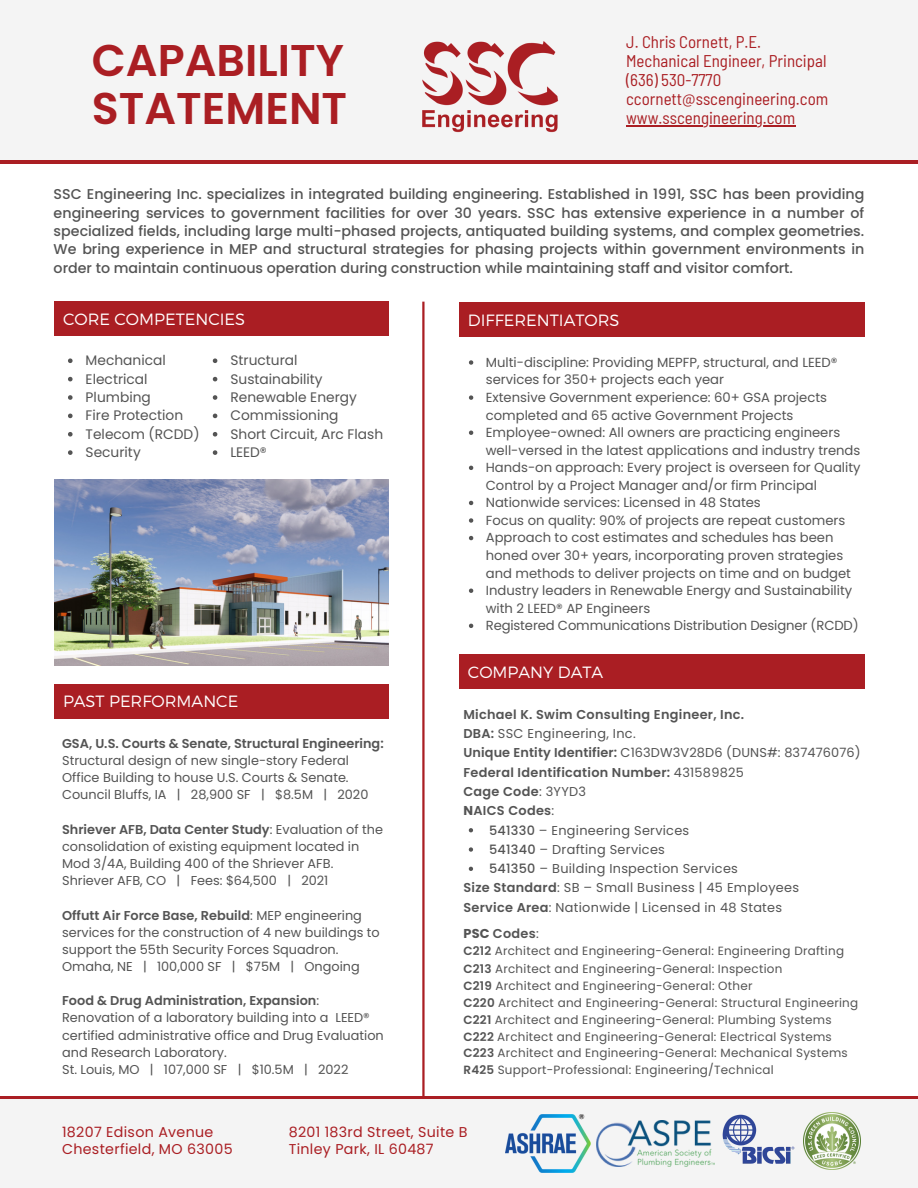
<style>
.page{position:relative;width:918px;height:1188px;background:#fff}
.page>*{position:absolute;margin:0;border:0;box-sizing:border-box;transform-origin:0 0}
.t1{font:600 44.4px "Poppins";color:#aa1e23}
.t2{font:semi-condensed 16.95px "Barlow";color:#aa1e23}
.t3{font:300 16.35px "Montserrat";color:#fff}
.t4{font:500 14.25px/18.3px "Poppins";color:#545454;text-align:justify}
.t5{font:14.25px "Poppins";letter-spacing:.02em;color:#aa1e23}
.t6{font:13.8px "Poppins";color:#545454}
.t7{font:13.2px/17.5px "Poppins";color:#545454}
.t8{font:12.9px/17.1px "Poppins";color:#545454}
.t9{font:12.9px "Poppins";letter-spacing:.02em;color:#545454}
.t10{font:600 12.9px "Poppins";letter-spacing:.02em;color:#545454}
.t11{font:12px "Poppins";letter-spacing:.02em;color:#545454}
.s1{font-weight:600}
.s2{font-weight:400}
.s3{font-weight:700}
.s4{font-weight:500}
</style>
<div class="page">
<div style="left:0;top:129px;width:918px;height:34px;background:#aa1e23"></div>
<div style="left:0;top:0;width:918px;height:160px;background:#f4f4f4"></div>
<hr style="left:422px;top:302px;width:3px;height:795px;background:#aa1e23">
<div style="left:54px;top:684px;width:335px;height:34px;background:#aa1e23"></div>
<div style="left:54px;top:302px;width:335px;height:34px;background:#aa1e23"></div>
<div style="left:459px;top:302px;width:405px;height:35px;background:#aa1e23"></div>
<div style="left:459px;top:654px;width:405px;height:35px;background:#aa1e23"></div>
<div style="left:0;top:1097px;width:918px;height:34px;background:linear-gradient(to right,#f4f4f4,#f4f4f4)"></div>
<div style="left:0;top:1100px;width:918px;height:88px;background:#f4f4f4"></div>
<img style="left:54px;top:479px;width:334px;height:186px">
<img style="left:422px;top:41px;width:137px;height:92px">
<img style="left:597px;top:1121px;width:118px;height:46px">
<img style="left:506px;top:1115px;width:84px;height:57px">
<img style="left:803px;top:1113px;width:57px;height:57px">
<img style="left:722px;top:1114px;width:73px;height:50px">
<svg style="left:469px;top:828px;width:4px;height:4px"></svg>
<svg style="left:469px;top:847px;width:4px;height:5px"></svg>
<svg style="left:469px;top:867px;width:4px;height:4px"></svg>
<svg style="left:469px;top:360px;width:4px;height:5px"></svg>
<svg style="left:469px;top:395px;width:4px;height:5px"></svg>
<svg style="left:469px;top:431px;width:4px;height:4px"></svg>
<svg style="left:469px;top:466px;width:4px;height:4px"></svg>
<svg style="left:469px;top:501px;width:4px;height:4px"></svg>
<svg style="left:469px;top:518px;width:4px;height:5px"></svg>
<svg style="left:469px;top:536px;width:4px;height:4px"></svg>
<svg style="left:469px;top:589px;width:4px;height:4px"></svg>
<svg style="left:469px;top:624px;width:4px;height:4px"></svg>
<svg style="left:68px;top:358px;width:5px;height:5px"></svg>
<svg style="left:68px;top:377px;width:5px;height:4px"></svg>
<svg style="left:68px;top:395px;width:5px;height:5px"></svg>
<svg style="left:68px;top:414px;width:5px;height:4px"></svg>
<svg style="left:68px;top:432px;width:5px;height:5px"></svg>
<svg style="left:68px;top:450px;width:5px;height:5px"></svg>
<svg style="left:213px;top:358px;width:4px;height:5px"></svg>
<svg style="left:213px;top:377px;width:4px;height:4px"></svg>
<svg style="left:213px;top:395px;width:4px;height:5px"></svg>
<svg style="left:213px;top:414px;width:4px;height:4px"></svg>
<svg style="left:213px;top:432px;width:4px;height:5px"></svg>
<svg style="left:213px;top:450px;width:4px;height:5px"></svg>
<hr style="left:626px;top:125px;width:169px;height:1px;background:#aa1e23">
<p class="t1" style="left:92px;top:29px;width:254px">CAPABILITY</p>
<p class="t1" style="left:92px;top:77px;width:257px">STATEMENT</p>
<p class="t2" style="left:626px;top:31px;width:137px">J. Chris Cornett, P.E.</p>
<p class="t2" style="left:626px;top:50px;width:202px">Mechanical Engineer, Principal</p>
<p class="t2" style="left:626px;top:69px;width:97px">(636) 530-7770</p>
<p class="t2" style="left:626px;top:88px;width:204px">ccornett@sscengineering.com</p>
<p class="t2" style="left:626px;top:107px;width:171px">www.sscengineering.com</p>
<p class="t4" style="left:54px;top:185px;width:812px">SSC Engineering Inc. specializes in integrated building engineering. Established in 1991, SSC has been providing engineering services to government facilities for over 30 years. SSC has extensive experience in a number of specialized fields, including large multi-phased projects, antiquated building systems, and complex geometries.<br>We bring experience in MEP and structural strategies for phasing projects within government environments in order to maintain continuous operation during construction while maintaining staff and visitor comfort.</p>
<p class="t3" style="left:63px;top:309px;width:184px">CORE COMPETENCIES</p>
<p class="t3" style="left:468px;top:309px;width:153px">DIFFERENTIATORS</p>
<p class="t6" style="left:86px;top:351px;width:82px">Mechanical</p>
<p class="t6" style="left:86px;top:369px;width:63px">Electrical</p>
<p class="t6" style="left:86px;top:388px;width:67px">Plumbing</p>
<p class="t6" style="left:86px;top:406px;width:99px">Fire Protection</p>
<p class="t6" style="left:86px;top:424px;width:115px">Telecom (RCDD)</p>
<p class="t6" style="left:86px;top:443px;width:57px">Security</p>
<p class="t6" style="left:230px;top:351px;width:69px">Structural</p>
<p class="t6" style="left:230px;top:369px;width:94px">Sustainability</p>
<p class="t6" style="left:230px;top:388px;width:128px">Renewable Energy</p>
<p class="t6" style="left:230px;top:406px;width:110px">Commissioning</p>
<p class="t6" style="left:230px;top:424px;width:154px">Short Circuit, Arc Flash</p>
<p class="t6" style="left:230px;top:443px;width:38px">LEED®</p>
<p class="t3" style="left:63px;top:691px;width:177px">PAST PERFORMANCE</p>
<p class="t8" style="left:62px;top:735px;width:323px"><span class="s1">GSA, U.S. Courts &amp; Senate, Structural Engineering:<br></span>Structural design of new single-story Federal<br>Office Building to house U.S. Courts &amp; Senate.</p>
<p class="t8" style="left:62px;top:786px;width:308px">Council Bluffs, IA | 28,900 SF | $8.5M | 2020</p>
<p class="t8" style="left:62px;top:821px;width:322px"><span class="s1">Shriever AFB, Data Center Study</span>: Evaluation of the consolidation of existing equipment located in<br>Mod 3/4A, Building 400 of the Shriever AFB.</p>
<p class="t8" style="left:62px;top:872px;width:268px">Shriever AFB, CO | Fees: $64,500 | 2021</p>
<p class="t8" style="left:62px;top:906px;width:319px"><span class="s1">Offutt Air Force Base, Rebuild</span>: MEP engineering services for the construction of 4 new buildings to support the 55th Security Forces Squadron.<br>Omaha, NE | 100,000 SF | $75M | Ongoing</p>
<p class="t8" style="left:62px;top:992px;width:323px"><span class="s1">Food &amp; Drug Administration, Expansion</span>:<br>Renovation of a laboratory building into a LEED® certified administrative office and Drug Evaluation and Research Laboratory.</p>
<p class="t8" style="left:62px;top:1061px;width:288px">St. Louis, MO | 107,000 SF | $10.5M | 2022</p>
<p class="t7" style="left:486px;top:354px;width:353px">Multi-discipline: Providing MEPFP, structural, and LEED® services for 350+ projects each year</p>
<p class="t7" style="left:486px;top:389px;width:343px">Extensive Government experience: 60+ GSA projects completed and 65 active Government Projects</p>
<p class="t7" style="left:486px;top:424px;width:376px">Employee-owned: All owners are practicing engineers well-versed in the latest applications and industry trends</p>
<p class="t7" style="left:486px;top:459px;width:376px">Hands-on approach: Every project is overseen for Quality<br>Control by a Project Manager and/or firm Principal</p>
<p class="t7" style="left:486px;top:494px;width:277px">Nationwide services: Licensed in 48 States</p>
<p class="t7" style="left:486px;top:512px;width:361px">Focus on quality: 90% of projects are repeat customers</p>
<p class="t7" style="left:486px;top:529px;width:367px">Approach to cost estimates and schedules has been honed over 30+ years, incorporating proven strategies and methods to deliver projects on time and on budget</p>
<p class="t7" style="left:486px;top:582px;width:368px">Industry leaders in Renewable Energy and Sustainability with 2 LEED® AP Engineers</p>
<p class="t7" style="left:486px;top:617px;width:374px">Registered Communications Distribution Designer (RCDD)</p>
<p class="t3" style="left:468px;top:661px;width:137px">COMPANY DATA</p>
<p class="t10" style="left:463px;top:705px;width:282px">Michael K. Swim Consulting Engineer, Inc.</p>
<p class="t9" style="left:463px;top:725px;width:174px"><span class="s1">DBA:</span> SSC Engineering, Inc.</p>
<p class="t8" style="left:463px;top:744px;width:399px"><span class="s1">Unique Entity Identifier:</span> C163DW3V28D6 (DUNS#: 837476076)</p>
<p class="t10" style="left:463px;top:763px;width:282px">Federal Identification Number: <span class="s2">431589825</span></p>
<p class="t10" style="left:463px;top:782px;width:124px">Cage Code<span class="s2">: 3YYD3</span></p>
<p class="t10" style="left:463px;top:802px;width:92px"><span class="s3">N</span>AICS Codes<span class="s2">:</span></p>
<p class="t9" style="left:489px;top:821px;width:202px"><span class="s4">541330</span> – Engineering Services</p>
<p class="t9" style="left:489px;top:840px;width:178px"><span class="s4">541340</span> – Drafting Services</p>
<p class="t9" style="left:489px;top:860px;width:250px"><span class="s4">541350</span> – Building Inspection Services</p>
<p class="t9" style="left:463px;top:879px;width:337px"><span class="s1">Size Standard</span>: SB – Small Business | 45 Employees</p>
<p class="t9" style="left:463px;top:898px;width:320px"><span class="s1">Service Area</span>: Nationwide | Licensed in 48 States</p>
<p class="t10" style="left:463px;top:925px;width:77px"><span class="s3">PSC</span> Codes<span class="s2">:</span></p>
<p class="t11" style="left:463px;top:942px;width:382px"><span class="s1">C212</span> Architect and Engineering-General: Engineering Drafting</p>
<p class="t11" style="left:463px;top:960px;width:321px"><span class="s1">C213</span> Architect and Engineering-General: Inspection</p>
<p class="t11" style="left:463px;top:977px;width:291px"><span class="s1">C219</span> Architect and Engineering-General: Other</p>
<p class="t11" style="left:463px;top:994px;width:396px"><span class="s1">C220</span> Architect and Engineering-General: Structural Engineering</p>
<p class="t11" style="left:463px;top:1011px;width:370px"><span class="s1">C221</span> Architect and Engineering-General: Plumbing Systems</p>
<p class="t11" style="left:463px;top:1028px;width:370px"><span class="s1">C222</span> Architect and Engineering-General: Electrical Systems</p>
<p class="t11" style="left:463px;top:1045px;width:386px"><span class="s1">C223</span> Architect and Engineering-General: Mechanical Systems</p>
<p class="t11" style="left:463px;top:1062px;width:312px"><span class="s1">R425</span> Support-Professional: Engineering/Technical</p>
<p class="t5" style="left:62px;top:1122px;width:153px">18207 Edison Avenue</p>
<p class="t5" style="left:62px;top:1139px;width:172px">Chesterfield, MO 63005</p>
<p class="t5" style="left:289px;top:1122px;width:180px">8201 183rd Street, Suite B</p>
<p class="t5" style="left:289px;top:1139px;width:147px">Tinley Park, IL 60487</p>
</div>
